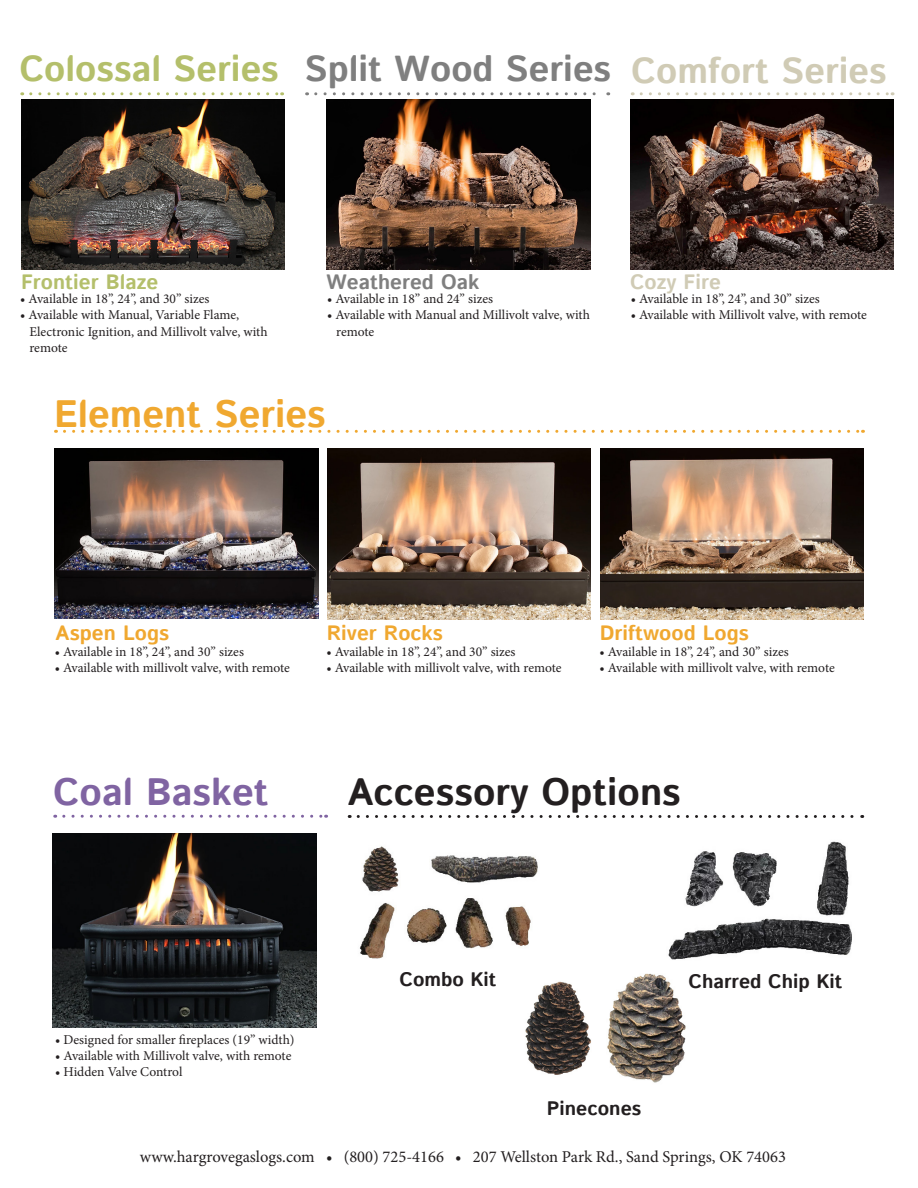
<style>
.page{position:relative;width:918px;height:1188px;background:#fff}
.page>*{position:absolute;margin:0;border:0;box-sizing:border-box;transform-origin:0 0}
.t1{font:700 38.1px "Istok Web";color:#231f20}
.t2{font:700 38.1px "Istok Web";color:#f0a830}
.t3{font:700 38.1px "Istok Web";color:#8064a2}
.t4{font:700 36px "Istok Web";color:#7f7f7f}
.t5{font:700 36px "Istok Web";color:#b4bf6b}
.t6{font:700 36px "Istok Web";color:#d0cbb5}
.t7{font:700 20.7px "Istok Web";color:#f0a830}
.t8{font:700 20.7px "Istok Web";color:#b4bf6b}
.t9{font:700 20.7px "Istok Web";color:#7f7f7f}
.t10{font:700 20.7px "Istok Web";color:#d0cbb5}
.t11{font:700 19.5px "Istok Web";color:#231f20}
.t12{font:16.5px "Minion Pro";color:#231f20}
.t13{font:13.5px/16.2px "Minion Pro";color:#231f20}
</style>
<div class="page">
<img style="left:327px;top:449px;width:264px;height:171px">
<img style="left:55px;top:449px;width:264px;height:170px">
<svg style="left:64px;top:430px;width:799px;height:3px"></svg>
<img style="left:327px;top:99px;width:263px;height:170px">
<img style="left:21px;top:99px;width:264px;height:170px">
<svg style="left:31px;top:92px;width:252px;height:3px"></svg>
<svg style="left:641px;top:92px;width:252px;height:3px"></svg>
<img style="left:600px;top:449px;width:264px;height:171px">
<img style="left:630px;top:99px;width:264px;height:170px">
<svg style="left:316px;top:92px;width:293px;height:3px"></svg>
<img style="left:53px;top:834px;width:264px;height:194px">
<svg style="left:64px;top:815px;width:263px;height:3px"></svg>
<svg style="left:358px;top:815px;width:505px;height:3px"></svg>
<img style="left:360px;top:846px;width:178px;height:113px">
<img style="left:525px;top:981px;width:66px;height:94px">
<img style="left:607px;top:973px;width:79px;height:110px">
<img style="left:668px;top:841px;width:184px;height:119px">
<p class="t5" style="left:19px;top:44px;width:261px">Colossal Series</p>
<p class="t4" style="left:305px;top:45px;width:308px">Split Wood Series</p>
<p class="t6" style="left:631px;top:46px;width:257px">Comfort Series</p>
<p class="t8" style="left:21px;top:269px;width:139px">Frontier Blaze</p>
<p class="t9" style="left:326px;top:269px;width:155px">Weathered Oak</p>
<p class="t10" style="left:630px;top:269px;width:92px">Cozy Fire</p>
<p class="t13" style="left:20px;top:291px;width:191px">• Available in 18”, 24”, and 30” sizes</p>
<p class="t13" style="left:29px;top:307px;width:240px;text-indent:-9px">• Available with Manual, Variable Flame,<br>Electronic Ignition, and Millivolt valve, with remote</p>
<p class="t13" style="left:327px;top:291px;width:167px">• Available in 18” and 24” sizes</p>
<p class="t13" style="left:336px;top:307px;width:255px;text-indent:-9px">• Available with Manual and Millivolt valve, with remote</p>
<p class="t13" style="left:631px;top:291px;width:191px">• Available in 18”, 24”, and 30” sizes</p>
<p class="t13" style="left:631px;top:307px;width:238px">• Available with Millivolt valve, with remote</p>
<p class="t2" style="left:54px;top:389px;width:273px">Element Series</p>
<p class="t7" style="left:56px;top:619px;width:115px">Aspen Logs</p>
<p class="t7" style="left:327px;top:619px;width:118px">River Rocks</p>
<p class="t13" style="left:55px;top:643px;width:191px">• Available in 18”, 24”, and 30” sizes</p>
<p class="t13" style="left:55px;top:660px;width:237px">• Available with millivolt valve, with remote</p>
<p class="t13" style="left:326px;top:643px;width:191px">• Available in 18”, 24”, and 30” sizes</p>
<p class="t13" style="left:326px;top:660px;width:237px">• Available with millivolt valve, with remote</p>
<p class="t7" style="left:600px;top:619px;width:151px">Driftwood Logs</p>
<p class="t13" style="left:599px;top:643px;width:191px">• Available in 18”, 24”, and 30” sizes</p>
<p class="t13" style="left:599px;top:660px;width:237px">• Available with millivolt valve, with remote</p>
<p class="t3" style="left:53px;top:766px;width:217px">Coal Basket</p>
<p class="t1" style="left:348px;top:767px;width:335px">Accessory Options</p>
<p class="t13" style="left:55px;top:1031px;width:241px">• Designed for smaller fireplaces (19” width)</p>
<p class="t13" style="left:55px;top:1048px;width:238px">• Available with Millivolt valve, with remote</p>
<p class="t13" style="left:55px;top:1064px;width:129px">• Hidden Valve Control</p>
<p class="t11" style="left:400px;top:967px;width:98px">Combo Kit</p>
<p class="t11" style="left:547px;top:1095px;width:96px">Pinecones</p>
<p class="t11" style="left:689px;top:968px;width:155px">Charred Chip Kit</p>
<p class="t12" style="left:140px;top:1146px;width:648px">www.hargrovegaslogs.com • (800) 725-4166 • 207 Wellston Park Rd., Sand Springs, OK 74063</p>
</div>
